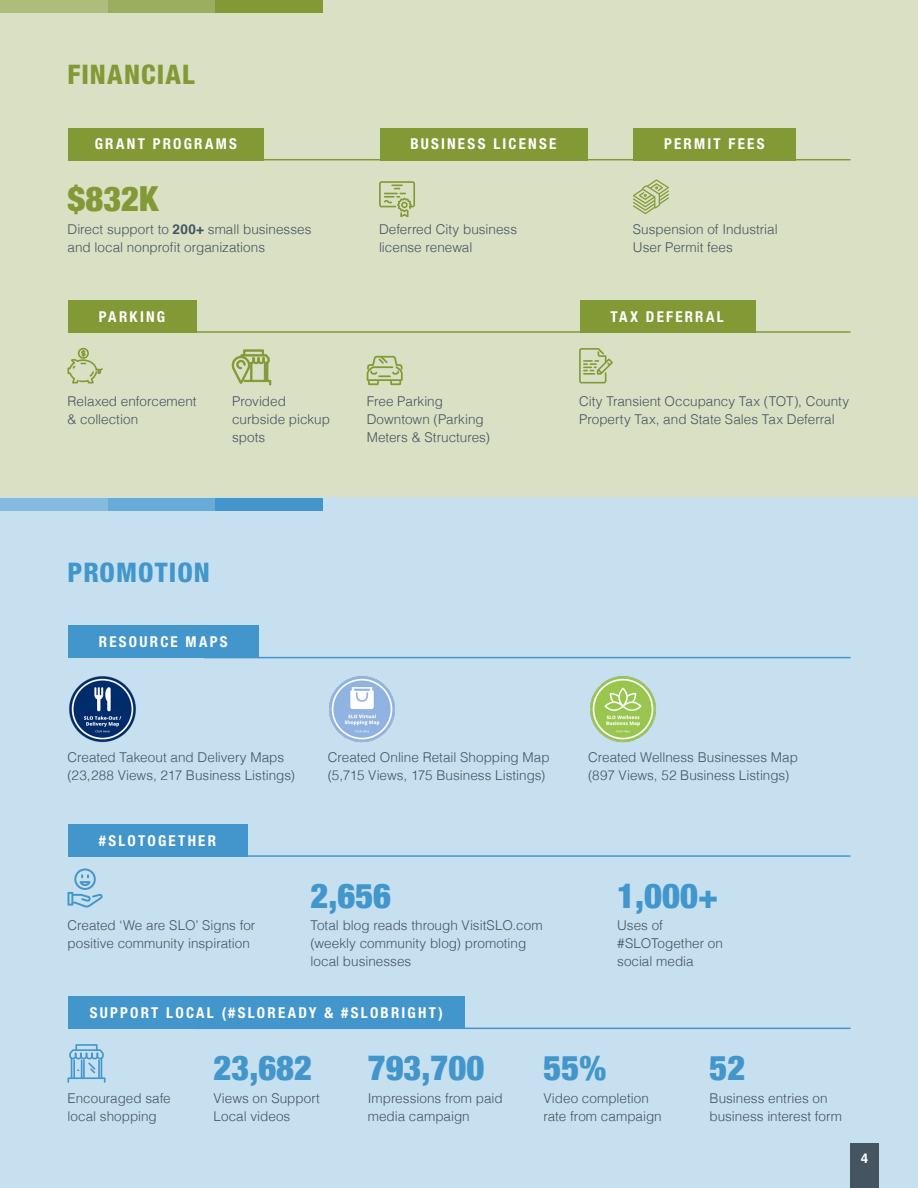
<style>
.page{position:relative;width:918px;height:1188px;background:#fff}
.page>*{position:absolute;margin:0;border:0;box-sizing:border-box;transform-origin:0 0}
.t1{font:900 condensed 34.5px "Helvetica Neue";color:#4296cc}
.t2{font:900 condensed 34.5px "Helvetica Neue";color:#829936}
.t3{font:800 condensed 27px "Helvetica Neue LT Pro";letter-spacing:.045em;color:#829936}
.t4{font:800 condensed 27px "Helvetica Neue LT Pro";letter-spacing:.035em;color:#4296cc}
.t5{font:700 condensed 15px "Helvetica Neue LT Pro";letter-spacing:.15em;color:#fff}
.t6{font:300 13.5px/18px "Helvetica";color:#455461}
.t7{font:700 13.5px "Helvetica";color:#fff}
.s1{font-weight:700}
</style>
<div class="page">
<div style="left:0;top:0;width:918px;height:498px;background:#dae0c3"></div>
<div style="left:0;top:498px;width:918px;height:690px;background:#c6e0f0"></div>
<div style="left:215px;top:0;width:108px;height:13px;background:#829936"></div>
<div style="left:215px;top:498px;width:108px;height:13px;background:#4296cc"></div>
<div style="left:108px;top:0;width:107px;height:13px;background:#9bad5e"></div>
<div style="left:108px;top:498px;width:107px;height:13px;background:#68abd6"></div>
<div style="left:0;top:0;width:108px;height:13px;background:#aebd7c"></div>
<div style="left:0;top:498px;width:108px;height:13px;background:#84bbde"></div>
<div style="left:68px;top:128px;width:196px;height:32px;background:#829936"></div>
<div style="left:68px;top:626px;width:191px;height:32px;background:#4296cc"></div>
<div style="left:68px;top:300px;width:128px;height:33px;background:#829936"></div>
<div style="left:68px;top:824px;width:179px;height:33px;background:#4296cc"></div>
<div style="left:68px;top:996px;width:396px;height:33px;background:#4296cc"></div>
<div style="left:580px;top:300px;width:175px;height:33px;background:#829936"></div>
<div style="left:380px;top:128px;width:208px;height:32px;background:#829936"></div>
<div style="left:634px;top:128px;width:162px;height:32px;background:#829936"></div>
<hr style="left:204px;top:159px;width:647px;height:1px;background:#829936">
<hr style="left:204px;top:657px;width:647px;height:1px;background:#4296cc">
<hr style="left:195px;top:331px;width:656px;height:2px;background:#829936">
<hr style="left:195px;top:855px;width:656px;height:2px;background:#4296cc">
<hr style="left:195px;top:1028px;width:656px;height:1px;background:#4296cc">
<div style="left:850px;top:1144px;width:29px;height:44px;background:#455461"></div>
<img style="left:590px;top:676px;width:66px;height:67px">
<img style="left:329px;top:676px;width:66px;height:67px">
<img style="left:69px;top:676px;width:67px;height:67px">
<svg style="left:67px;top:868px;width:36px;height:40px"></svg>
<svg style="left:68px;top:348px;width:35px;height:35px"></svg>
<svg style="left:579px;top:348px;width:34px;height:35px"></svg>
<svg style="left:231px;top:350px;width:40px;height:35px"></svg>
<svg style="left:367px;top:356px;width:36px;height:29px"></svg>
<svg style="left:68px;top:1044px;width:38px;height:39px"></svg>
<svg style="left:633px;top:179px;width:36px;height:35px"></svg>
<svg style="left:379px;top:181px;width:36px;height:36px"></svg>
<p class="t3" style="left:68px;top:58px;width:129px">FINANCIAL</p>
<p class="t5" style="left:95px;top:135px;width:144px">GRANT PROGRAMS</p>
<p class="t5" style="left:410px;top:135px;width:147px">BUSINESS LICENSE</p>
<p class="t5" style="left:664px;top:135px;width:102px">PERMIT FEES</p>
<p class="t2" style="left:68px;top:171px;width:92px">$832K</p>
<p class="t6" style="left:68px;top:220px;width:246px">Direct support to <span class="s1">200+</span> small businesses and local nonprofit organizations</p>
<p class="t6" style="left:379px;top:219px;width:140px">Deferred City business license renewal</p>
<p class="t6" style="left:633px;top:219px;width:146px">Suspension of Industrial<br>User Permit fees</p>
<p class="t5" style="left:99px;top:307px;width:68px">PARKING</p>
<p class="t5" style="left:610px;top:307px;width:115px">TAX DEFERRAL</p>
<p class="t6" style="left:68px;top:391px;width:131px">Relaxed enforcement &amp; collection</p>
<p class="t6" style="left:232px;top:391px;width:99px">Provided curbside pickup</p>
<p class="t6" style="left:232px;top:427px;width:35px">spots</p>
<p class="t6" style="left:367px;top:391px;width:125px">Free Parking<br>Downtown (Parking<br>Meters &amp; Structures)</p>
<p class="t6" style="left:579px;top:391px;width:271px">City Transient Occupancy Tax (TOT), County<br>Property Tax, and State Sales Tax Deferral</p>
<p class="t4" style="left:68px;top:556px;width:144px">PROMOTION</p>
<p class="t5" style="left:99px;top:633px;width:130px">RESOURCE MAPS</p>
<p class="t6" style="left:68px;top:748px;width:229px">Created Takeout and Delivery Maps (23,288 Views, 217 Business Listings)</p>
<p class="t6" style="left:328px;top:748px;width:223px">Created Online Retail Shopping Map (5,715 Views, 175 Business Listings)</p>
<p class="t6" style="left:588px;top:748px;width:211px">Created Wellness Businesses Map (897 Views, 52 Business Listings)</p>
<p class="t5" style="left:99px;top:831px;width:119px">#SLOTOGETHER</p>
<p class="t6" style="left:68px;top:915px;width:189px">Created ‘We are SLO’ Signs for positive community inspiration</p>
<p class="t1" style="left:310px;top:867px;width:82px">2,656</p>
<p class="t1" style="left:617px;top:867px;width:103px">1,000+</p>
<p class="t6" style="left:310px;top:915px;width:234px">Total blog reads through VisitSLO.com (weekly community blog) promoting local businesses</p>
<p class="t6" style="left:617px;top:915px;width:107px">Uses of #SLOTogether on social media</p>
<p class="t5" style="left:90px;top:1004px;width:355px">SUPPORT LOCAL (#SLOREADY &amp; #SLOBRIGHT)</p>
<p class="t6" style="left:68px;top:1088px;width:105px">Encouraged safe local shopping</p>
<p class="t1" style="left:214px;top:1039px;width:100px">23,682</p>
<p class="t6" style="left:214px;top:1088px;width:108px">Views on Support<br>Local videos</p>
<p class="t1" style="left:368px;top:1039px;width:118px">793,700</p>
<p class="t6" style="left:368px;top:1088px;width:136px">Impressions from paid media campaign</p>
<p class="t1" style="left:544px;top:1039px;width:64px">55%</p>
<p class="t6" style="left:544px;top:1088px;width:120px">Video completion rate from campaign</p>
<p class="t1" style="left:710px;top:1039px;width:37px">52</p>
<p class="t6" style="left:710px;top:1088px;width:134px">Business entries on business interest form</p>
<p class="t7" style="left:861px;top:1147px;width:9px">4</p>
</div>
